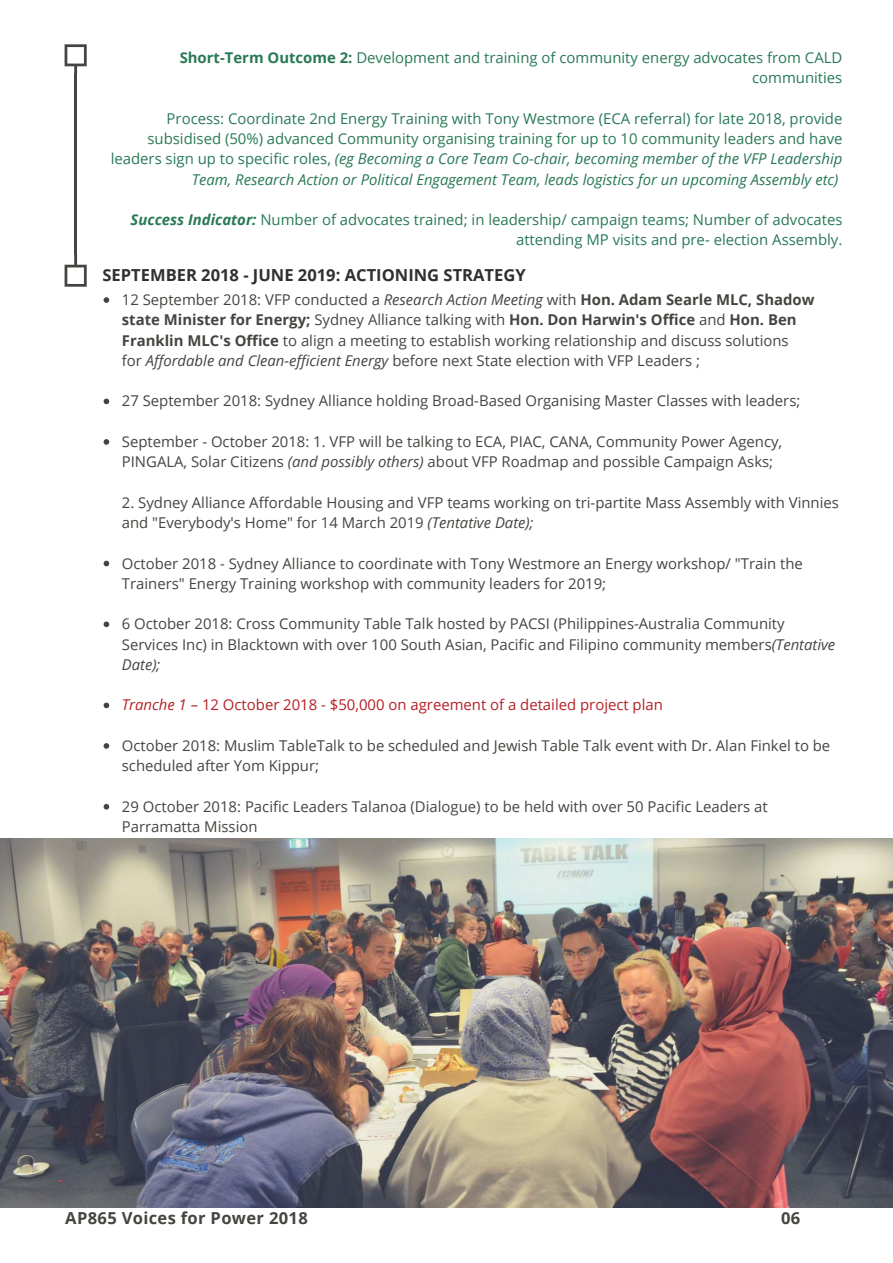
<style>
.page{position:relative;width:893px;height:1263px;background:#fff}
.page>*{position:absolute;margin:0;border:0;box-sizing:border-box;transform-origin:0 0}
.t1{font:700 16.5px "Open Sans";color:#312f30}
.t2{font:700 16.5px "Open Sans";letter-spacing:.02em;color:#444440}
.t3{font:14.85px/20.2px "Open Sans";color:#444440}
.t4{font:14.85px/20.2px "Open Sans";color:#297957;text-align:right}
.t5{font:14.85px "Open Sans";color:#b61f25}
.s1{font-weight:700}
.s2{font-style:italic}
.s3{font-weight:700;font-style:italic}
</style>
<div class="page">
<img style="left:0;top:839px;width:893px;height:368px">
<hr style="left:74px;top:74px;width:3px;height:181px;background:#444440">
<svg style="left:65px;top:44px;width:22px;height:30px"></svg>
<svg style="left:65px;top:254px;width:22px;height:33px"></svg>
<svg style="left:104px;top:297px;width:5px;height:6px"></svg>
<svg style="left:104px;top:399px;width:5px;height:5px"></svg>
<svg style="left:104px;top:439px;width:5px;height:6px"></svg>
<svg style="left:104px;top:561px;width:5px;height:5px"></svg>
<svg style="left:104px;top:622px;width:5px;height:5px"></svg>
<svg style="left:104px;top:703px;width:5px;height:5px"></svg>
<svg style="left:104px;top:743px;width:5px;height:6px"></svg>
<svg style="left:104px;top:804px;width:5px;height:6px"></svg>
<p class="t4" style="left:180px;top:47px;width:664px"><span class="s1">Short-Term Outcome 2:</span> Development and training of community energy advocates from CALD communities</p>
<p class="t4" style="left:111px;top:108px;width:733px">Process: Coordinate 2nd Energy Training with Tony Westmore (ECA referral) for late 2018, provide subsidised (50%) advanced Community organising training for up to 10 community leaders and have leaders sign up to specific roles, <span class="s2">(eg Becoming a Core Team Co-chair, becoming member of the VFP Leadership Team, Research Action or Political Engagement Team, leads logistics for un upcoming Assembly etc)</span></p>
<p class="t4" style="left:131px;top:209px;width:713px"><span class="s3">Success Indicator:</span> Number of advocates trained; in leadership/ campaign teams; Number of advocates attending MP visits and pre- election Assembly.</p>
<p class="t1" style="left:102px;top:264px;width:425px">SEPTEMBER 2018 - JUNE 2019: ACTIONING STRATEGY</p>
<p class="t3" style="left:122px;top:289px;width:694px">12 September 2018: VFP conducted a <span class="s2">Research Action Meeting</span> with <span class="s1">Hon. Adam Searle MLC, Shadow state Minister for Energy;</span> Sydney Alliance talking with <span class="s1">Hon. Don Harwin's Office</span> and <span class="s1">Hon. Ben Franklin MLC's Office</span> to align a meeting to establish working relationship and discuss solutions<br>for <span class="s2">Affordable and Clean-efficient Energy</span> before next State election with VFP Leaders ;</p>
<p class="t3" style="left:122px;top:391px;width:680px">27 September 2018: Sydney Alliance holding Broad-Based Organising Master Classes with leaders;</p>
<p class="t3" style="left:122px;top:431px;width:662px">September - October 2018: 1. VFP will be talking to ECA, PIAC, CANA, Community Power Agency,<br>PINGALA, Solar Citizens <span class="s2">(and possibly others)</span> about VFP Roadmap and possible Campaign Asks;</p>
<p class="t3" style="left:122px;top:492px;width:718px">2. Sydney Alliance Affordable Housing and VFP teams working on tri-partite Mass Assembly with Vinnies and "Everybody's Home" for 14 March 2019 <span class="s2">(Tentative Date);</span></p>
<p class="t3" style="left:122px;top:553px;width:682px">October 2018 - Sydney Alliance to coordinate with Tony Westmore an Energy workshop/ "Train the<br>Trainers" Energy Training workshop with community leaders for 2019;</p>
<p class="t3" style="left:122px;top:614px;width:715px">6 October 2018: Cross Community Table Talk hosted by PACSI (Philippines-Australia Community<br>Services Inc) in Blacktown with over 100 South Asian, Pacific and Filipino community members<span class="s2">(Tentative<br>Date);</span></p>
<p class="t5" style="left:122px;top:695px;width:543px"><span class="s2">Tranche 1</span> – 12 October 2018 - $50,000 on agreement of a detailed project plan</p>
<p class="t3" style="left:122px;top:735px;width:710px">October 2018: Muslim TableTalk to be scheduled and Jewish Table Talk event with Dr. Alan Finkel to be scheduled after Yom Kippur;</p>
<p class="t3" style="left:122px;top:796px;width:647px">29 October 2018: Pacific Leaders Talanoa (Dialogue) to be held with over 50 Pacific Leaders at<br>Parramatta Mission</p>
<p class="t2" style="left:65px;top:1206px;width:244px">AP865 Voices for Power 2018</p>
<p class="t2" style="left:781px;top:1206px;width:21px">06</p>
</div>
